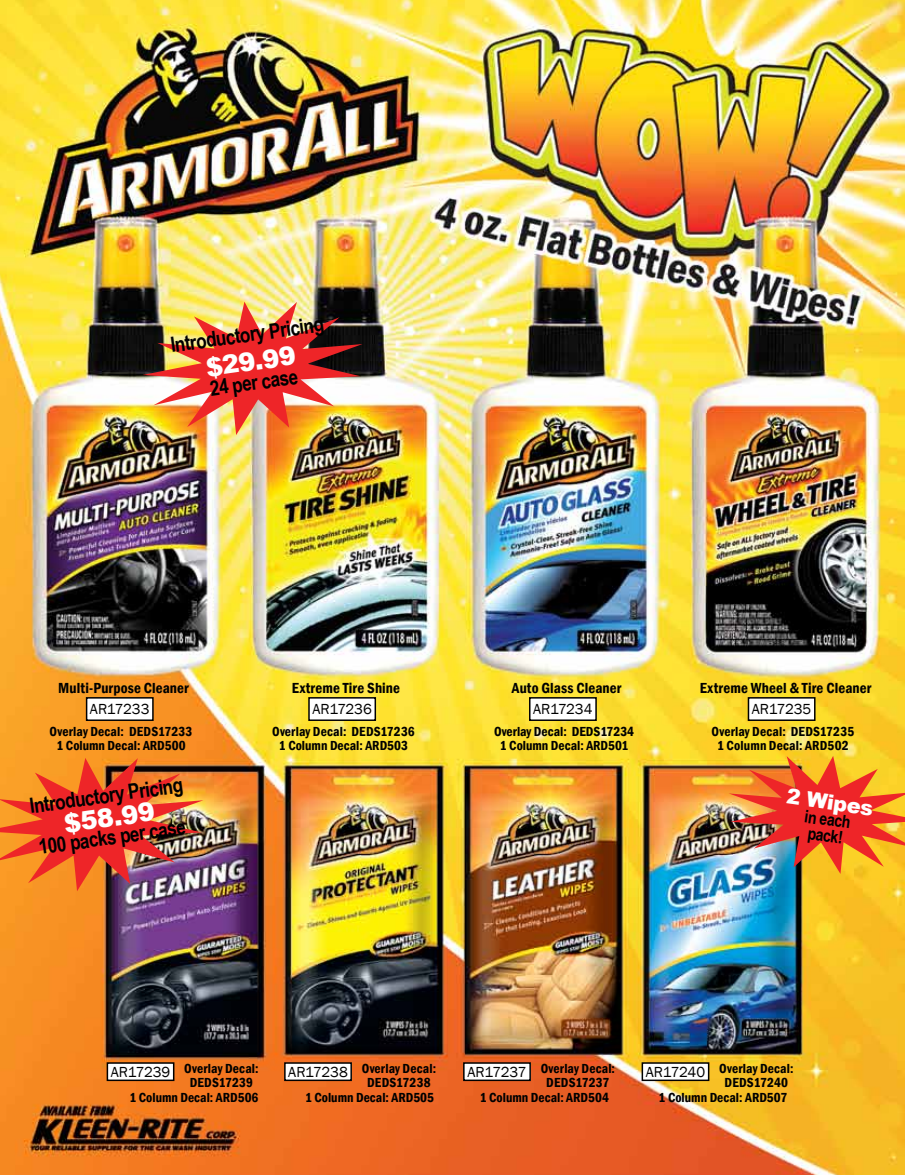
<style>
.page{position:relative;width:905px;height:1175px;background:#fff}
.page>*{position:absolute;margin:0;border:0;box-sizing:border-box;transform-origin:0 0}
.t1{font:900 25.5px "Arial";color:#fff}
.t2{font:700 21px "Arial Narrow";color:#000}
.t3{font:900 21px "Arial";color:#fff}
.t4{font:700 17.25px/16px "Arial Narrow";color:#000;text-align:center}
.t5{font:600 condensed 15px "Franklin Gothic";letter-spacing:.005em;color:#000}
.t6{font:15px "Franklin Gothic";letter-spacing:-.02em;color:#000}
.t7{font:600 condensed 13.5px/13.5px "Franklin Gothic";color:#000;text-align:center}
.s1{font-weight:400;font-stretch:normal;font-size:15px}
</style>
<div class="page">
<img style="left:0;top:0;width:904px;height:1174px">
<div style="left:87px;top:698px;width:66px;height:22px;background:#fff"></div>
<div style="left:86px;top:697px;width:68px;height:24px;border:2px solid #000"></div>
<div style="left:309px;top:698px;width:66px;height:22px;background:#fff"></div>
<div style="left:308px;top:697px;width:68px;height:24px;border:2px solid #000"></div>
<div style="left:529px;top:698px;width:67px;height:22px;background:#fff"></div>
<div style="left:529px;top:697px;width:67px;height:24px;border:2px solid #000"></div>
<div style="left:748px;top:698px;width:66px;height:22px;background:#fff"></div>
<div style="left:747px;top:697px;width:68px;height:24px;border:2px solid #000"></div>
<img style="left:143px;top:302px;width:219px;height:133px">
<img style="left:0;top:757px;width:203px;height:134px">
<div style="left:107px;top:1063px;width:67px;height:17px;background:#fff"></div>
<div style="left:107px;top:1062px;width:67px;height:19px;border:2px solid #000"></div>
<div style="left:285px;top:1063px;width:66px;height:17px;background:#fff"></div>
<div style="left:284px;top:1062px;width:68px;height:19px;border:2px solid #000"></div>
<div style="left:464px;top:1063px;width:66px;height:17px;background:#fff"></div>
<div style="left:463px;top:1062px;width:68px;height:19px;border:2px solid #000"></div>
<div style="left:642px;top:1063px;width:66px;height:17px;background:#fff"></div>
<div style="left:641px;top:1062px;width:68px;height:19px;border:2px solid #000"></div>
<img style="left:728px;top:756px;width:176px;height:118px">
<h2 class="t2" style="left:168px;top:329px;width:156px;rotate:-8deg">Introductory Pricing</h2>
<h1 class="t1" style="left:204px;top:349px;width:92px;rotate:-8deg">$29.99</h1>
<h2 class="t2" style="left:208px;top:373px;width:90px;rotate:-8deg">24 per case</h2>
<p class="t5" style="left:58px;top:678px;width:132px">Multi-Purpose Cleaner</p>
<p class="t5" style="left:292px;top:678px;width:110px">Extreme Tire Shine</p>
<p class="t5" style="left:512px;top:678px;width:111px">Auto Glass Cleaner</p>
<p class="t5" style="left:699px;top:678px;width:173px">Extreme Wheel &amp; Tire Cleaner</p>
<p class="t6" style="left:90px;top:700px;width:61px">AR17233</p>
<p class="t6" style="left:312px;top:700px;width:61px">AR17236</p>
<p class="t6" style="left:533px;top:700px;width:61px">AR17234</p>
<p class="t6" style="left:751px;top:700px;width:61px">AR17235</p>
<p class="t7" style="left:272px;top:724px;width:144px">Overlay Decal: DEDS17236<br>1 Column Decal: ARD503</p>
<p class="t7" style="left:494px;top:724px;width:141px">Overlay Decal: DEDS17234<br>1 Column Decal: ARD501</p>
<p class="t7" style="left:711px;top:724px;width:144px">Overlay Decal: DEDS17235<br>1 Column Decal: ARD502</p>
<p class="t7" style="left:50px;top:724px;width:144px">Overlay Decal: DEDS17233<br>1 Column Decal: ARD500</p>
<h2 class="t2" style="left:28px;top:790px;width:156px;rotate:-8deg">Introductory Pricing</h2>
<h1 class="t1" style="left:62px;top:805px;width:93px;rotate:-8deg">$58.99</h1>
<h2 class="t2" style="left:37px;top:831px;width:150px;rotate:-8deg">100 packs per case</h2>
<h2 class="t3" style="left:789px;top:781px;width:88px;rotate:8deg">2 Wipes</h2>
<p class="t4" style="left:806px;top:807px;width:48px;rotate:8deg">in each pack!</p>
<p class="t7" style="left:111px;top:1061px;width:149px"><span class="s1">AR17239</span> Overlay Decal:</p>
<p class="t6" style="left:288px;top:1062px;width:61px">AR17238</p>
<p class="t6" style="left:467px;top:1062px;width:60px">AR17237</p>
<p class="t6" style="left:645px;top:1062px;width:61px">AR17240</p>
<p class="t7" style="left:190px;top:1075px;width:65px">DEDS17239</p>
<p class="t7" style="left:362px;top:1061px;width:76px">Overlay Decal:<br>DEDS17238</p>
<p class="t7" style="left:540px;top:1061px;width:76px">Overlay Decal:<br>DEDS17237</p>
<p class="t7" style="left:719px;top:1061px;width:76px">Overlay Decal:<br>DEDS17240</p>
<p class="t7" style="left:129px;top:1090px;width:130px">1 Column Decal: ARD506</p>
<p class="t7" style="left:305px;top:1090px;width:130px">1 Column Decal: ARD505</p>
<p class="t7" style="left:480px;top:1090px;width:131px">1 Column Decal: ARD504</p>
<p class="t7" style="left:658px;top:1090px;width:130px">1 Column Decal: ARD507</p>
</div>
